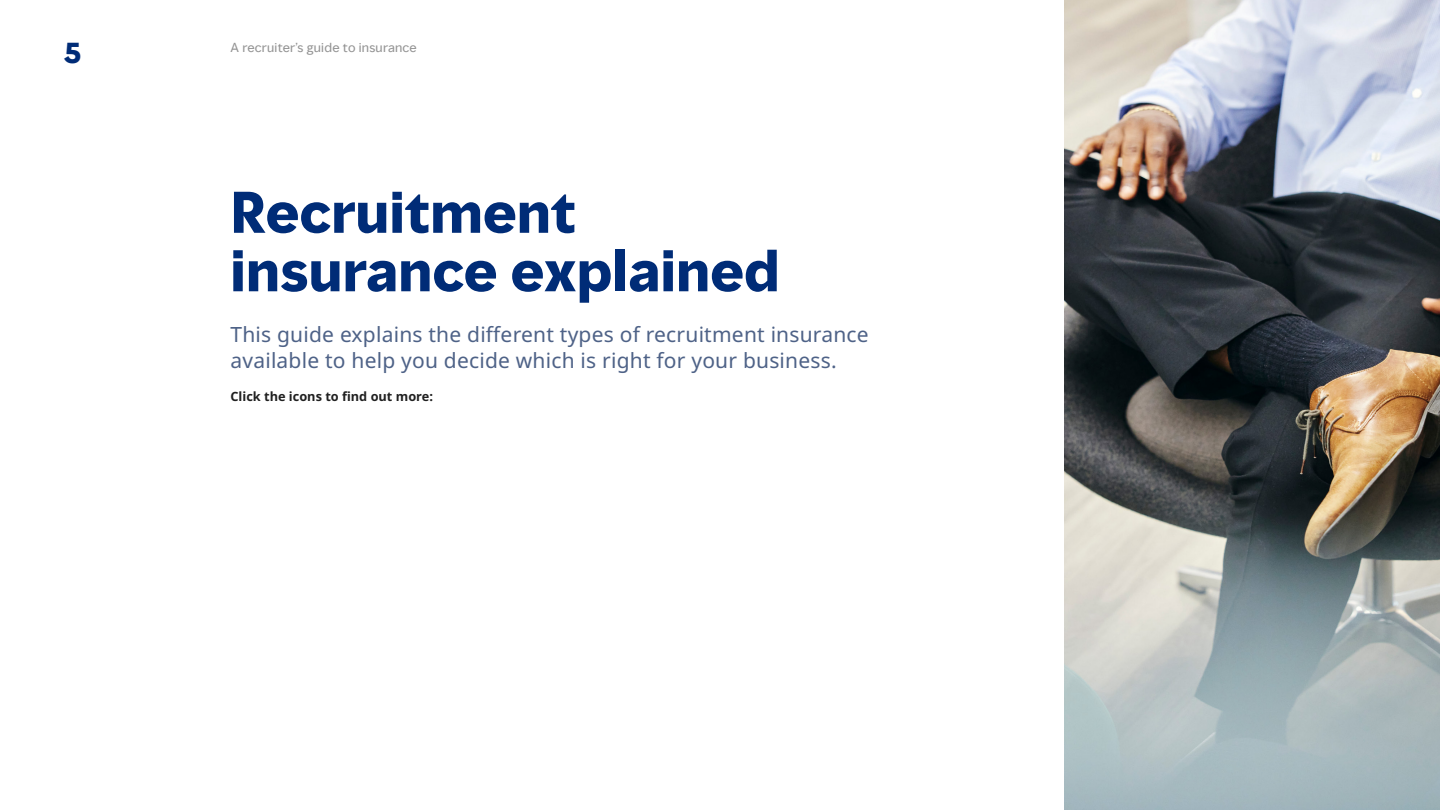
<style>
.page{position:relative;width:1440px;height:810px;background:#fff}
.page>*{position:absolute;margin:0;border:0;box-sizing:border-box;transform-origin:0 0}
.t1{font:700 54px/58.5px "MMC Display";letter-spacing:.01em;color:#002c77}
.t2{font:700 27px "MMC Display";color:#002c77}
.t3{font:21px/25.5px "Noto Sans";letter-spacing:.01em;color:#4e6287}
.t4{font:700 12.75px "Noto Sans";color:#202020}
.t5{font:12px "MMC Display";letter-spacing:.02em;color:#949494}
</style>
<div class="page">
<img style="left:1064px;top:0;width:375px;height:810px">
<p class="t2" style="left:64px;top:35px;width:19px">5</p>
<p class="t5" style="left:230px;top:39px;width:188px">A recruiter’s guide to insurance</p>
<h1 class="t1" style="left:230px;top:184px;width:550px">Recruitment insurance explained</h1>
<p class="t3" style="left:230px;top:322px;width:639px">This guide explains the different types of recruitment insurance available to help you decide which is right for your business.</p>
<p class="t4" style="left:230px;top:388px;width:204px">Click the icons to find out more:</p>
</div>
